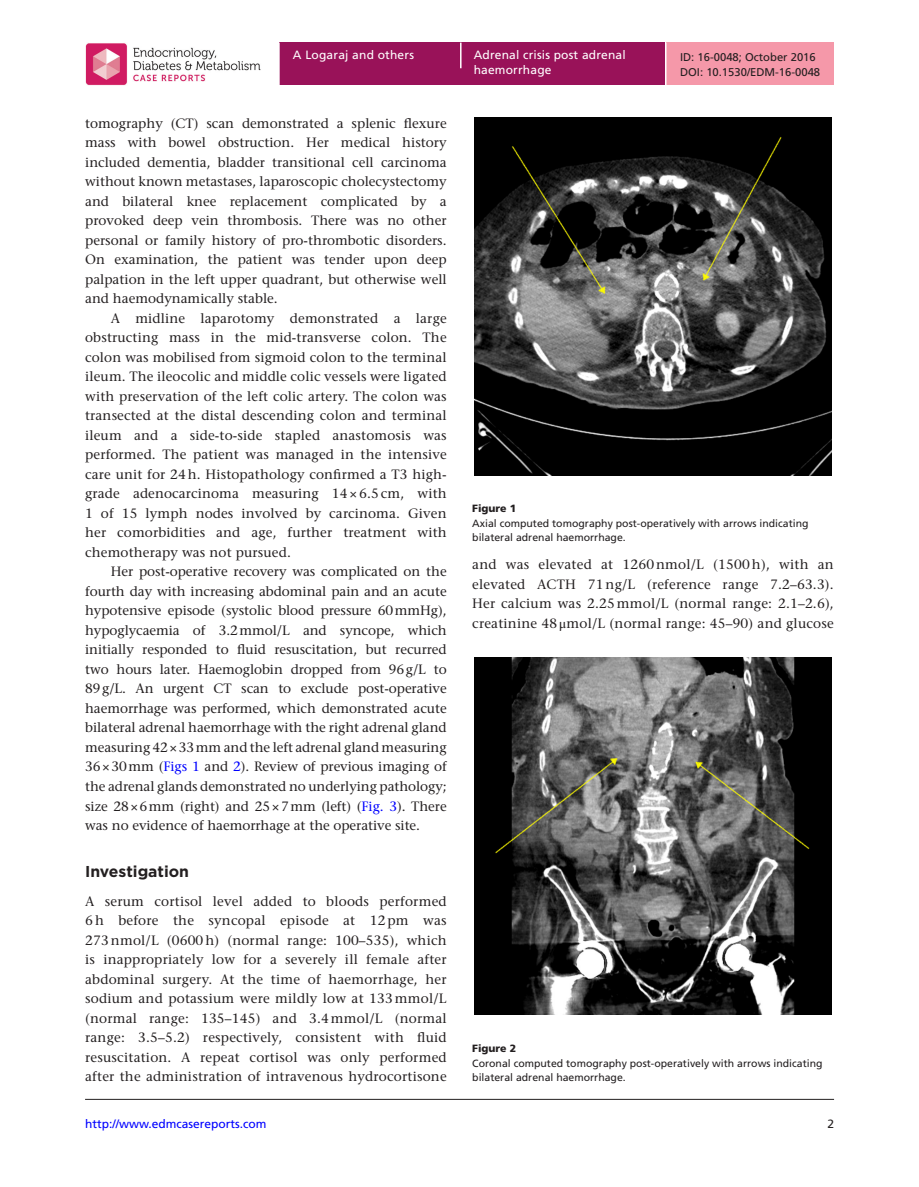
<style>
.page{position:relative;width:919px;height:1187px;background:#fff}
.page>*{position:absolute;margin:0;border:0;box-sizing:border-box;transform-origin:0 0}
.t1{font:700 15.75px "Gotham";color:#231f20}
.TXI{font:500 13.5px/19.5px "Stone Serif Std";color:#231f20;text-align:justify}
.TXT{font:500 13.5px/19.5px "Stone Serif Std";letter-spacing:.015em;color:#231f20;text-align:justify}
.t2{font:12px/14.7px "Frutiger LT Std";letter-spacing:.015em;color:#fff}
.t3{font:12px "Frutiger LT Std";color:#00f}
.t4{font:12px "Frutiger LT Std";color:#231f20}
.t5{font:11.25px/14.5px "Frutiger LT Std";color:#231f20}
.FC{font:10.5px/14.7px "Frutiger LT Std";color:#231f20}
.FC_head{font:900 10.5px "Frutiger LT Std";color:#231f20}
.s1{color:#00f}
.s2{font-family:"STIX General";font-weight:400}
</style>
<div class="page">
<div style="left:280px;top:43px;width:385px;height:42px;background:#991259"></div>
<div style="left:666px;top:43px;width:167px;height:42px;background:#f598a9"></div>
<svg style="left:460px;top:43px;width:1px;height:25px"></svg>
<img style="left:85px;top:43px;width:176px;height:42px">
<hr style="left:85px;top:1098px;width:749px;height:1px;background:#231f20">
<img style="left:474px;top:657px;width:357px;height:357px">
<img style="left:474px;top:118px;width:357px;height:357px">
<p class="t2" style="left:293px;top:48px;width:123px">A Logaraj and others</p>
<p class="t2" style="left:473px;top:48px;width:154px">Adrenal crisis post adrenal haemorrhage</p>
<p class="t5" style="left:680px;top:50px;width:142px">ID: 16-0048; October 2016<br>DOI: 10.1530/EDM-16-0048</p>
<p class="TXT" style="left:85px;top:113px;width:363px">tomography (CT) scan demonstrated a splenic flexure mass with bowel obstruction. Her medical history included dementia, bladder transitional cell carcinoma without known metastases, laparoscopic cholecystectomy and bilateral knee replacement complicated by a provoked deep vein thrombosis. There was no other personal or family history of pro-thrombotic disorders.<br>On examination, the patient was tender upon deep palpation in the left upper quadrant, but otherwise well and haemodynamically stable.</p>
<p class="TXI" style="left:85px;top:308px;width:363px;text-indent:26px">A midline laparotomy demonstrated a large obstructing mass in the mid-transverse colon. The colon was mobilised from sigmoid colon to the terminal ileum. The ileocolic and middle colic vessels were ligated with preservation of the left colic artery. The colon was transected at the distal descending colon and terminal ileum and a side-to-side stapled anastomosis was performed. The patient was managed in the intensive care unit for 24h. Histopathology confirmed a T3 high&shy;grade adenocarcinoma measuring 14 × 6.5 cm, with 1 of 15 lymph nodes involved by carcinoma. Given her comorbidities and age, further treatment with chemotherapy was not pursued.</p>
<p class="TXI" style="left:85px;top:562px;width:363px;text-indent:26px">Her post-operative recovery was complicated on the fourth day with increasing abdominal pain and an acute hypotensive episode (systolic blood pressure 60mmHg), hypoglycaemia of 3.2mmol/L and syncope, which initially responded to fluid resuscitation, but recurred two hours later. Haemoglobin dropped from 96g/L to 89g/L. An urgent CT scan to exclude post-operative haemorrhage was performed, which demonstrated acute bilateral adrenal haemorrhage with the right adrenal gland measuring 42×33mm and the left adrenal gland measuring 36×30mm (<span class="s1">Figs 1</span> and <span class="s1">2</span>). Review of previous imaging of the adrenal glands demonstrated no underlying pathology; size 28×6mm (right) and 25×7mm (left) (<span class="s1">Fig. 3</span>). There was no evidence of haemorrhage at the operative site.</p>
<h1 class="t1" style="left:85px;top:860px;width:105px">Investigation</h1>
<p class="TXT" style="left:85px;top:891px;width:363px">A serum cortisol level added to bloods performed 6h before the syncopal episode at 12 pm was 273nmol/L (0600h) (normal range: 100–535), which is inappropriately low for a severely ill female after abdominal surgery. At the time of haemorrhage, her sodium and potassium were mildly low at 133mmol/L (normal range: 135–145) and 3.4mmol/L (normal range: 3.5–5.2) respectively, consistent with fluid resuscitation. A repeat cortisol was only performed after the administration of intravenous hydrocortisone</p>
<p class="FC_head" style="left:472px;top:502px;width:45px">Figure 1</p>
<p class="FC" style="left:472px;top:516px;width:338px">Axial computed tomography post-operatively with arrows indicating bilateral adrenal haemorrhage.</p>
<p class="TXT" style="left:472px;top:555px;width:363px">and was elevated at 1260nmol/L (1500h), with an elevated ACTH 71ng/L (reference range 7.2–63.3).<br>Her calcium was 2.25mmol/L (normal range: 2.1–2.6), creatinine 48 <span class="s2">μ</span>mol/L (normal range: 45–90) and glucose</p>
<p class="FC_head" style="left:472px;top:1041px;width:45px">Figure 2</p>
<p class="FC" style="left:472px;top:1055px;width:352px">Coronal computed tomography post-operatively with arrows indicating bilateral adrenal haemorrhage.</p>
<p class="t3" style="left:85px;top:1116px;width:183px">http://www.edmcasereports.com</p>
<p class="t4" style="left:827px;top:1116px;width:8px">2</p>
</div>
